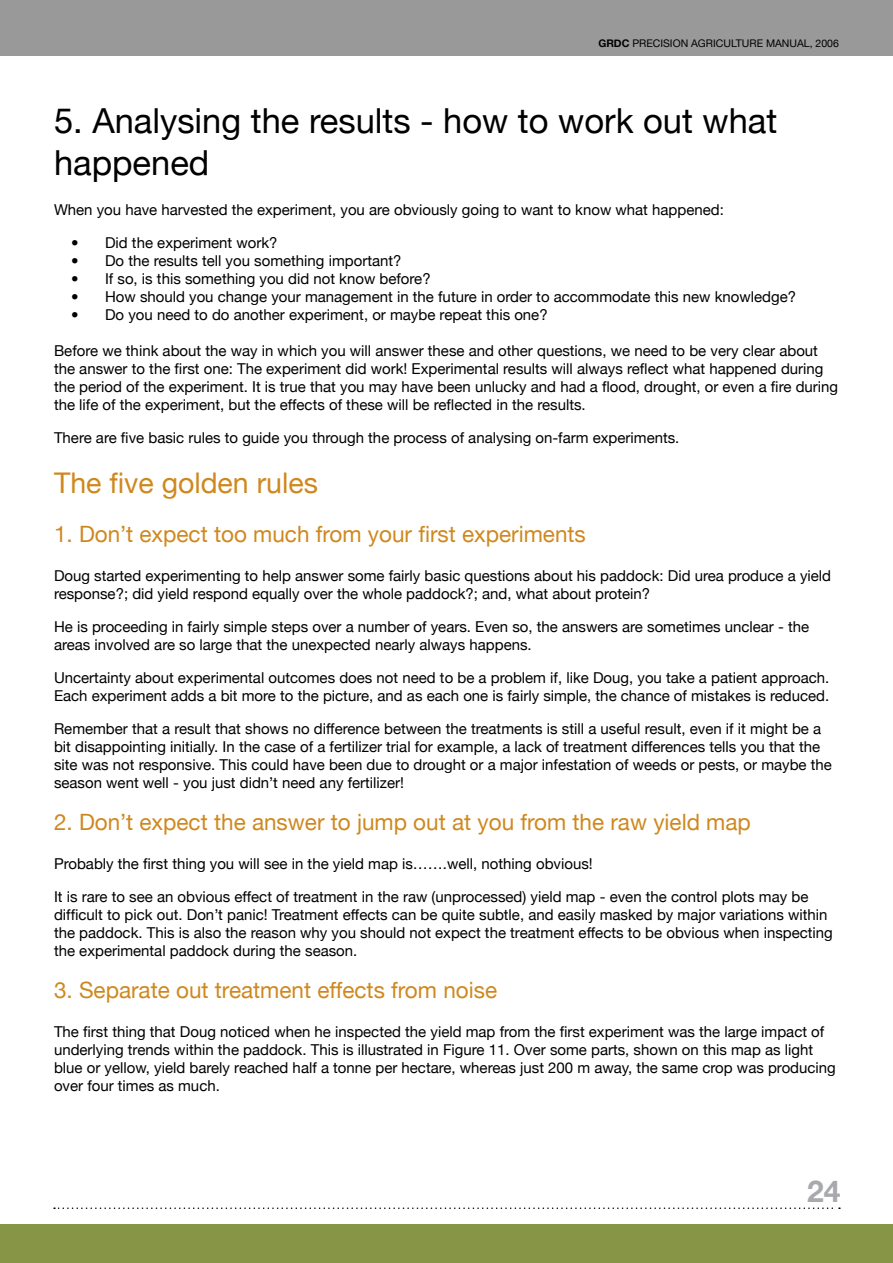
<style>
.page{position:relative;width:893px;height:1263px;background:#fff}
.page>*{position:absolute;margin:0;border:0;box-sizing:border-box;transform-origin:0 0}
.t1{font:34.5px/41.4px "Helvetica Neue";color:#000}
.t2{font:700 30px "Helvetica Neue";color:#a7a9ac}
.t3{font:28.5px "Helvetica Neue";color:#cf881e}
.t4{font:22.5px "Helvetica Neue";color:#cf881e}
.t5{font:15px/18px "Helvetica Neue";color:#000}
.t6{font:10.5px "Helvetica Neue";color:#000}
.s1{font-weight:700}
</style>
<div class="page">
<svg style="left:54px;top:1207px;width:786px;height:2px"></svg>
<div style="left:0;top:0;width:893px;height:55px;background:#999"></div>
<div style="left:0;top:1225px;width:893px;height:38px;background:#879547"></div>
<p class="t6" style="left:598px;top:37px;width:242px"><span class="s1">GRDC</span> PRECISION AGRICULTURE MANUAL, 2006</p>
<h1 class="t1" style="left:54px;top:100px;width:725px">5. Analysing the results - how to work out what happened</h1>
<p class="t5" style="left:54px;top:201px;width:671px">When you have harvested the experiment, you are obviously going to want to know what happened:</p>
<p class="t5" style="left:71px;top:234px;width:208px">• Did the experiment work?</p>
<p class="t5" style="left:71px;top:252px;width:332px">• Do the results tell you something important?</p>
<p class="t5" style="left:71px;top:270px;width:361px">• If so, is this something you did not know before?</p>
<p class="t5" style="left:71px;top:288px;width:727px">• How should you change your management in the future in order to accommodate this new knowledge?</p>
<p class="t5" style="left:71px;top:306px;width:478px">• Do you need to do another experiment, or maybe repeat this one?</p>
<p class="t5" style="left:54px;top:342px;width:786px">Before we think about the way in which you will answer these and other questions, we need to be very clear about the answer to the first one: The experiment did work! Experimental results will always reflect what happened during the period of the experiment. It is true that you may have been unlucky and had a flood, drought, or even a fire during the life of the experiment, but the effects of these will be reflected in the results.</p>
<p class="t5" style="left:54px;top:429px;width:627px">There are five basic rules to guide you through the process of analysing on-farm experiments.</p>
<h3 class="t3" style="left:54px;top:465px;width:265px">The five golden rules</h3>
<h3 class="t4" style="left:54px;top:521px;width:533px">1. Don’t expect too much from your first experiments</h3>
<p class="t5" style="left:54px;top:566px;width:779px">Doug started experimenting to help answer some fairly basic questions about his paddock: Did urea produce a yield response?; did yield respond equally over the whole paddock?; and, what about protein?</p>
<p class="t5" style="left:54px;top:617px;width:757px">He is proceeding in fairly simple steps over a number of years. Even so, the answers are sometimes unclear - the areas involved are so large that the unexpected nearly always happens.</p>
<p class="t5" style="left:54px;top:668px;width:777px">Uncertainty about experimental outcomes does not need to be a problem if, like Doug, you take a patient approach.<br>Each experiment adds a bit more to the picture, and as each one is fairly simple, the chance of mistakes is reduced.</p>
<p class="t5" style="left:54px;top:719px;width:779px">Remember that a result that shows no difference between the treatments is still a useful result, even if it might be a bit disappointing initially. In the case of a fertilizer trial for example, a lack of treatment differences tells you that the site was not responsive. This could have been due to drought or a major infestation of weeds or pests, or maybe the season went well - you just didn’t need any fertilizer!</p>
<h3 class="t4" style="left:54px;top:809px;width:698px">2. Don’t expect the answer to jump out at you from the raw yield map</h3>
<p class="t5" style="left:54px;top:854px;width:540px">Probably the first thing you will see in the yield map is…….well, nothing obvious!</p>
<p class="t5" style="left:54px;top:887px;width:780px">It is rare to see an obvious effect of treatment in the raw (unprocessed) yield map - even the control plots may be difficult to pick out. Don’t panic! Treatment effects can be quite subtle, and easily masked by major variations within the paddock. This is also the reason why you should not expect the treatment effects to be obvious when inspecting the experimental paddock during the season.</p>
<h3 class="t4" style="left:54px;top:977px;width:445px">3. Separate out treatment effects from noise</h3>
<p class="t5" style="left:54px;top:1022px;width:783px">The first thing that Doug noticed when he inspected the yield map from the first experiment was the large impact of underlying trends within the paddock. This is illustrated in Figure 11. Over some parts, shown on this map as light blue or yellow, yield barely reached half a tonne per hectare, whereas just 200 m away, the same crop was producing over four times as much.</p>
<h2 class="t2" style="left:807px;top:1172px;width:35px">24</h2>
</div>
